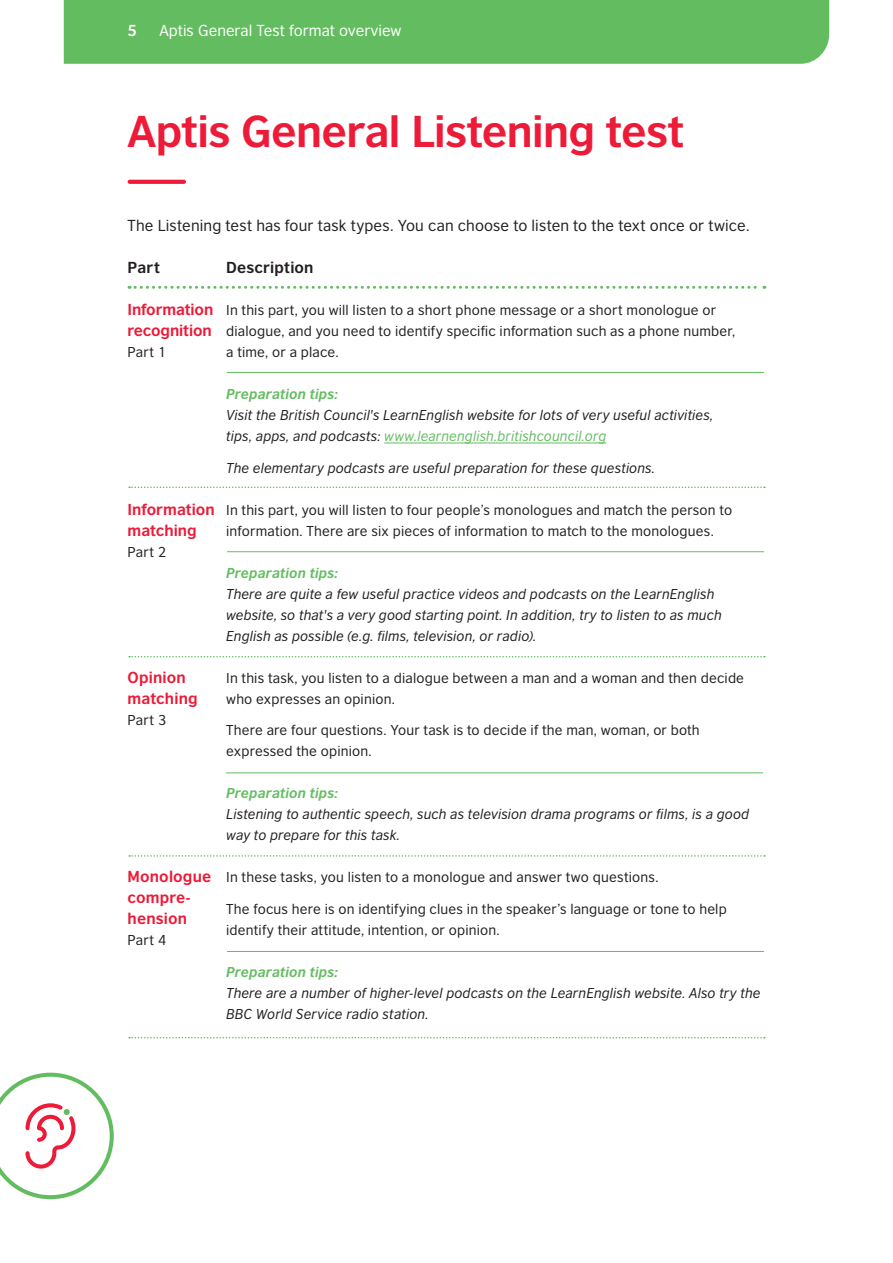
<style>
.page{position:relative;width:893px;height:1263px;background:#fff}
.page>*{position:absolute;margin:0;border:0;box-sizing:border-box;transform-origin:0 0}
.t1{font:700 42px "British Council Sans";letter-spacing:-.015em;color:#ed1a38}
.t2{font:700 15px/21px "British Council Sans";letter-spacing:.005em;color:#ed1a38}
.t3{font:15px "British Council Sans";letter-spacing:.01em;color:#231f20}
.t4{font:15px "British Council Sans";color:#fff}
.t5{font:700 15px "British Council Sans";letter-spacing:.01em;color:#231f20}
.t6{font:700 15px "British Council Sans";color:#fff}
.t7{font:13.5px/21px "British Council Sans";letter-spacing:.015em;color:#231f20}
.t8{font:italic 13.5px/21px "British Council Sans";letter-spacing:.01em;color:#231f20}
.t9{font:italic 700 13.5px "British Council Sans";letter-spacing:.015em;color:#63bd60}
.s1{color:#63bd60}
</style>
<div class="page">
<div style="left:64px;top:0;width:765px;height:64px;background:#63bd60"></div>
<svg style="left:0;top:1073px;width:114px;height:126px"></svg>
<svg style="left:130px;top:180px;width:54px;height:4px"></svg>
<hr style="left:384px;top:443px;width:222px;height:1px;background:#63bd60">
<svg style="left:129px;top:286px;width:636px;height:3px"></svg>
<svg style="left:129px;top:486px;width:636px;height:2px"></svg>
<svg style="left:129px;top:1037px;width:636px;height:1px"></svg>
<svg style="left:129px;top:656px;width:636px;height:1px"></svg>
<svg style="left:129px;top:855px;width:636px;height:2px"></svg>
<hr style="left:227px;top:551px;width:537px;height:1px;background:#63bd60">
<hr style="left:226px;top:773px;width:537px;height:1px;background:#63bd60">
<hr style="left:227px;top:951px;width:537px;height:1px;background:#63bd60">
<hr style="left:227px;top:372px;width:537px;height:1px;background:#63bd60">
<p class="t6" style="left:128px;top:17px;width:11px">5</p>
<p class="t4" style="left:159px;top:18px;width:243px">Aptis General Test format overview</p>
<h1 class="t1" style="left:128px;top:94px;width:558px">Aptis General Listening test</h1>
<p class="t3" style="left:128px;top:213px;width:623px">The Listening test has four task types. You can choose to listen to the text once or twice.</p>
<p class="t5" style="left:128px;top:254px;width:34px">Part</p>
<p class="t2" style="left:128px;top:297px;width:87px">Information recognition</p>
<p class="t7" style="left:128px;top:340px;width:40px">Part 1</p>
<p class="t2" style="left:128px;top:497px;width:89px">Information matching</p>
<p class="t7" style="left:128px;top:540px;width:40px">Part 2</p>
<p class="t2" style="left:128px;top:665px;width:72px">Opinion matching</p>
<p class="t7" style="left:128px;top:708px;width:40px">Part 3</p>
<p class="t2" style="left:128px;top:864px;width:85px">Monologue compre&shy;hension</p>
<p class="t7" style="left:128px;top:928px;width:40px">Part 4</p>
<p class="t5" style="left:226px;top:254px;width:89px">Description</p>
<p class="t7" style="left:226px;top:298px;width:510px">In this part, you will listen to a short phone message or a short monologue or dialogue, and you need to identify specific information such as a phone number, a time, or a place.</p>
<p class="t9" style="left:226px;top:382px;width:113px">Preparation tips:</p>
<p class="t8" style="left:226px;top:403px;width:489px">Visit the British Council's LearnEnglish website for lots of very useful activities, tips, apps, and podcasts: <span class="s1">www.learnenglish.britishcouncil.org</span></p>
<p class="t8" style="left:226px;top:456px;width:430px">The elementary podcasts are useful preparation for these questions.</p>
<p class="t7" style="left:226px;top:498px;width:507px">In this part, you will listen to four people’s monologues and match the person to information. There are six pieces of information to match to the monologues.</p>
<p class="t9" style="left:226px;top:561px;width:113px">Preparation tips:</p>
<p class="t8" style="left:226px;top:582px;width:497px">There are quite a few useful practice videos and podcasts on the LearnEnglish website, so that's a very good starting point. In addition, try to listen to as much<br>English as possible (e.g. films, television, or radio).</p>
<p class="t7" style="left:226px;top:666px;width:519px">In this task, you listen to a dialogue between a man and a woman and then decide who expresses an opinion.</p>
<p class="t7" style="left:226px;top:718px;width:475px">There are four questions. Your task is to decide if the man, woman, or both expressed the opinion.</p>
<p class="t9" style="left:226px;top:781px;width:113px">Preparation tips:</p>
<p class="t8" style="left:226px;top:802px;width:524px">Listening to authentic speech, such as television drama programs or films, is a good way to prepare for this task.</p>
<p class="t7" style="left:226px;top:865px;width:434px">In these tasks, you listen to a monologue and answer two questions.</p>
<p class="t7" style="left:226px;top:897px;width:502px">The focus here is on identifying clues in the speaker’s language or tone to help identify their attitude, intention, or opinion.</p>
<p class="t9" style="left:226px;top:960px;width:113px">Preparation tips:</p>
<p class="t8" style="left:226px;top:981px;width:536px">There are a number of higher-level podcasts on the LearnEnglish website. Also try the<br>BBC World Service radio station.</p>
</div>
